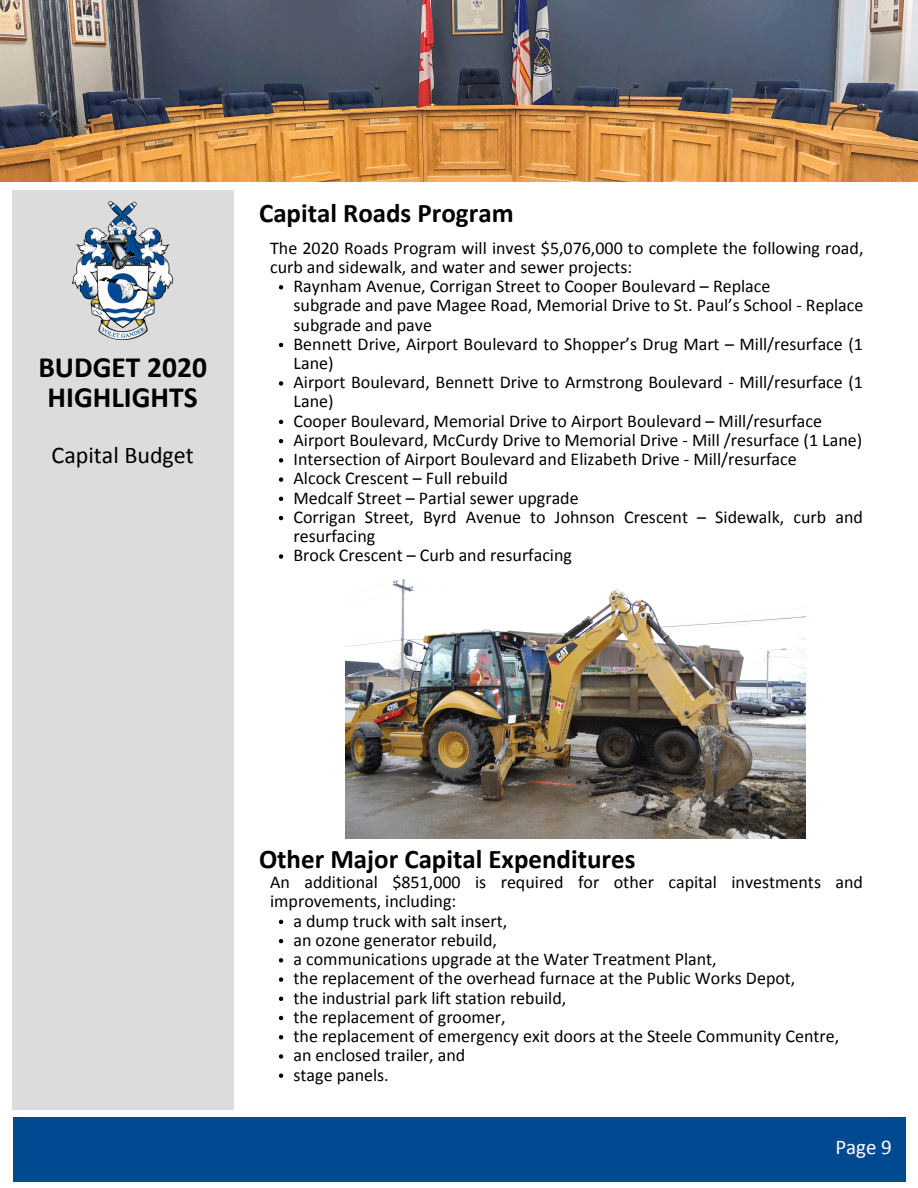
<style>
.page{position:relative;width:918px;height:1188px;background:#fff}
.page>*{position:absolute;margin:0;border:0;box-sizing:border-box;transform-origin:0 0}
.t1{font:700 29.55px/30px "Calibri";color:#000;text-align:center}
.t2{font:700 27px "Calibri";color:#000}
.t3{font:24px "Calibri";color:#000}
.t4{font:21px "Calibri";color:#fff}
.t5{font:18px/19.2px "Calibri";color:#000}
</style>
<div class="page">
<img style="left:0;top:0;width:918px;height:181px">
<div style="left:13px;top:191px;width:220px;height:919px;background:#dddcdc"></div>
<img style="left:72px;top:202px;width:101px;height:138px">
<svg style="left:279px;top:285px;width:4px;height:4px"></svg>
<svg style="left:279px;top:343px;width:4px;height:4px"></svg>
<svg style="left:279px;top:381px;width:4px;height:5px"></svg>
<svg style="left:279px;top:420px;width:4px;height:4px"></svg>
<svg style="left:279px;top:439px;width:4px;height:4px"></svg>
<svg style="left:279px;top:458px;width:4px;height:5px"></svg>
<svg style="left:279px;top:477px;width:4px;height:5px"></svg>
<svg style="left:279px;top:497px;width:4px;height:4px"></svg>
<svg style="left:279px;top:516px;width:4px;height:4px"></svg>
<svg style="left:279px;top:554px;width:4px;height:5px"></svg>
<svg style="left:279px;top:920px;width:4px;height:4px"></svg>
<svg style="left:279px;top:939px;width:4px;height:4px"></svg>
<svg style="left:279px;top:958px;width:4px;height:5px"></svg>
<svg style="left:279px;top:977px;width:4px;height:5px"></svg>
<svg style="left:279px;top:997px;width:4px;height:4px"></svg>
<svg style="left:279px;top:1016px;width:4px;height:4px"></svg>
<svg style="left:279px;top:1035px;width:4px;height:4px"></svg>
<svg style="left:279px;top:1054px;width:4px;height:5px"></svg>
<svg style="left:279px;top:1074px;width:4px;height:4px"></svg>
<img style="left:346px;top:579px;width:460px;height:260px">
<div style="left:13px;top:1117px;width:892px;height:64px;background:#014991"></div>
<h1 class="t1" style="left:38px;top:355px;width:170px">BUDGET 2020<br>HIGHLIGHTS</h1>
<h3 class="t3" style="left:52px;top:445px;width:144px">Capital Budget</h3>
<h2 class="t2" style="left:259px;top:201px;width:256px">Capital Roads Program</h2>
<p class="t5" style="left:270px;top:240px;width:595px">The 2020 Roads Program will invest $5,076,000 to complete the following road, curb and sidewalk, and water and sewer projects:</p>
<p class="t5" style="left:294px;top:297px;width:571px">subgrade and pave Magee Road, Memorial Drive to St. Paul’s School - Replace subgrade and pave</p>
<p class="t5" style="left:294px;top:278px;width:478px">Raynham Avenue, Corrigan Street to Cooper Boulevard – Replace</p>
<p class="t5" style="left:294px;top:336px;width:571px">Bennett Drive, Airport Boulevard to Shopper’s Drug Mart – Mill/resurface (1<br>Lane)<br>Airport Boulevard, Bennett Drive to Armstrong Boulevard - Mill/resurface (1<br>Lane)<br>Cooper Boulevard, Memorial Drive to Airport Boulevard – Mill/resurface Airport Boulevard, McCurdy Drive to Memorial Drive - Mill /resurface (1 Lane)<br>Intersection of Airport Boulevard and Elizabeth Drive - Mill/resurface<br>Alcock Crescent – Full rebuild<br>Medcalf Street – Partial sewer upgrade<br>Corrigan Street, Byrd Avenue to Johnson Crescent – Sidewalk, curb and resurfacing<br>Brock Crescent – Curb and resurfacing</p>
<h2 class="t2" style="left:259px;top:848px;width:378px">Other Major Capital Expenditures</h2>
<p class="t5" style="left:270px;top:874px;width:594px">An additional $851,000 is required for other capital investments and improvements, including:</p>
<p class="t5" style="left:294px;top:913px;width:547px">a dump truck with salt insert,<br>an ozone generator rebuild,<br>a communications upgrade at the Water Treatment Plant,<br>the replacement of the overhead furnace at the Public Works Depot,<br>the industrial park lift station rebuild,<br>the replacement of groomer,<br>the replacement of emergency exit doors at the Steele Community Centre, an enclosed trailer, and<br>stage panels.</p>
<p class="t4" style="left:835px;top:1139px;width:58px">Page 9</p>
</div>
